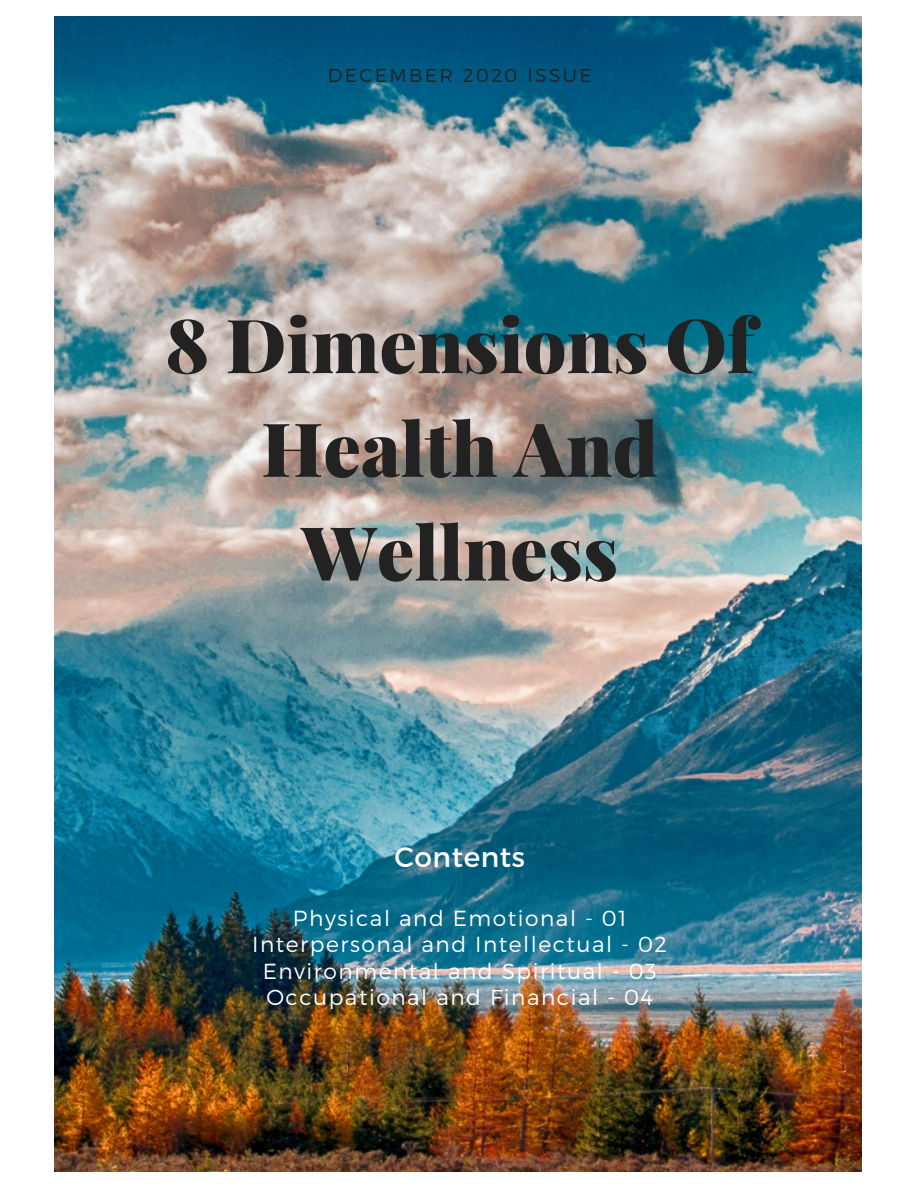
<style>
.page{position:relative;width:918px;height:1188px;background:#fff}
.page>*{position:absolute;margin:0;border:0;box-sizing:border-box;transform-origin:0 0}
.t1{font:900 74.7px/103.6px "Playfair Display";color:#222;text-align:center}
.t2{font:28.05px "Montserrat";letter-spacing:.02em;color:#fff}
.t3{font:300 21.75px/26.4px "Montserrat";letter-spacing:.07em;color:#fff;text-align:center}
.t4{font:300 18.6px "Montserrat";letter-spacing:.13em;color:#222}
</style>
<div class="page">
<img style="left:55px;top:17px;width:807px;height:1154px">
<p class="t4" style="left:328px;top:63px;width:266px">DECEMBER 2020 ISSUE</p>
<h1 class="t1" style="left:165px;top:290px;width:591px">8 Dimensions Of<br>Health And<br>Wellness</h1>
<p class="t2" style="left:394px;top:839px;width:132px">Contents</p>
<p class="t3" style="left:252px;top:904px;width:417px">Physical and Emotional - 01<br>Interpersonal and Intellectual - 02<br>Environmental and Spiritual - 03<br>Occupational and Financial - 04</p>
</div>
